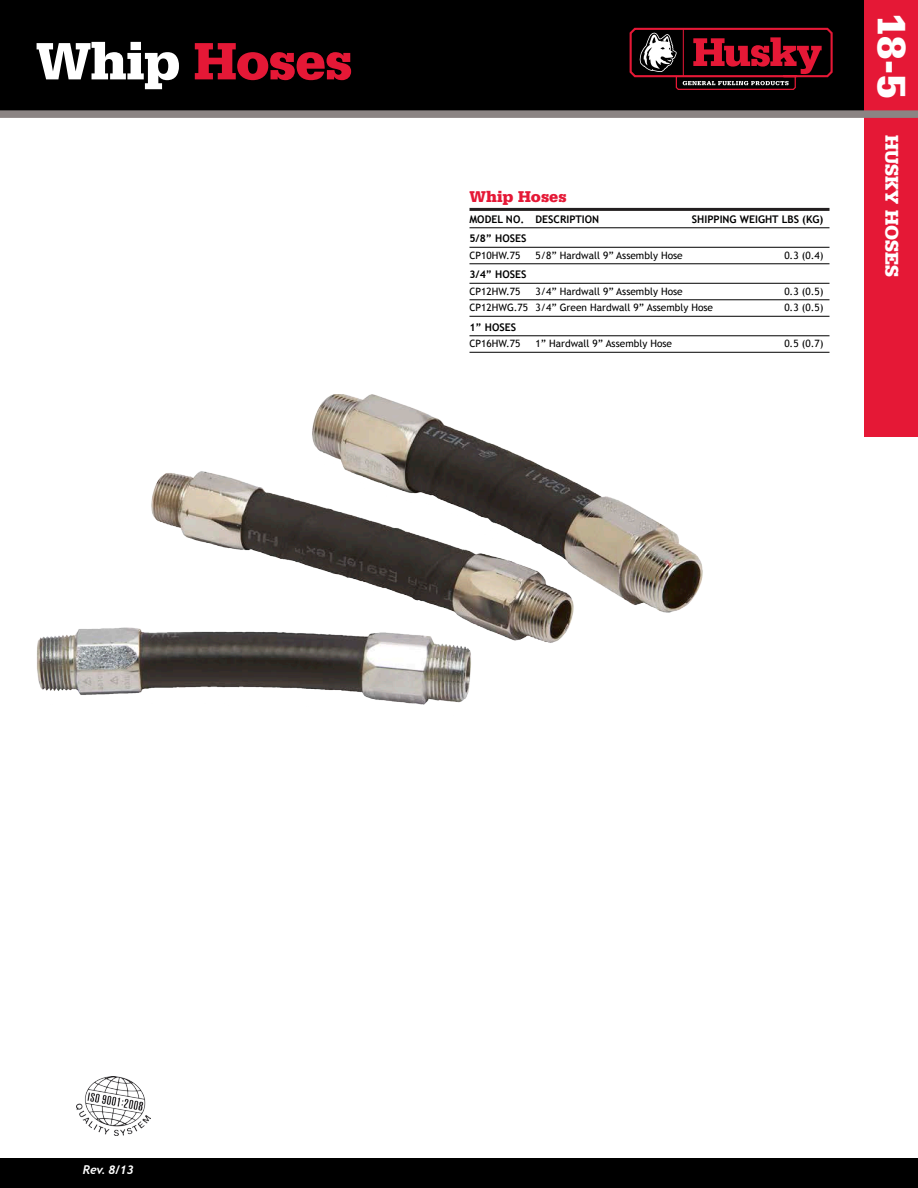
<style>
.page{position:relative;width:918px;height:1188px;background:#fff}
.page>*{position:absolute;margin:0;border:0;box-sizing:border-box;transform-origin:0 0}
.t1{font:900 55.5px "Serifa";letter-spacing:-.02em;color:#e51836}
.t2{font:900 42px "Serifa";color:#fff}
.t3{font:900 19.5px "Serifa";color:#fff}
.tablehead_-_Red{font:900 16.5px "Serifa";color:#e51836}
.Revision{font:italic 700 12px "Trebuchet";color:#fff}
.table1_Head_-_Black{font:700 10.5px "Trebuchet MS";color:#000}
.table_1{font:10.2px "Trebuchet MS";color:#000}
.s1{color:#fff}
</style>
<div class="page">
<div style="left:0;top:0;width:864px;height:110px;background:#000"></div>
<div style="left:864px;top:110px;width:54px;height:326px;background:#e51836"></div>
<div style="left:864px;top:0;width:54px;height:114px;background:#e51836"></div>
<div style="left:0;top:1158px;width:918px;height:30px;background:#000"></div>
<div style="left:0;top:110px;width:918px;height:8px;background:#8b8483"></div>
<svg style="left:629px;top:27px;width:205px;height:64px;background:#4b161e"></svg>
<hr style="left:470px;top:208px;width:360px;height:3px;background:#231f20">
<hr style="left:470px;top:227px;width:360px;height:1px;background:#000">
<hr style="left:470px;top:247px;width:360px;height:1px;background:#000">
<hr style="left:470px;top:263px;width:360px;height:1px;background:#000">
<hr style="left:470px;top:283px;width:360px;height:1px;background:#000">
<hr style="left:470px;top:299px;width:360px;height:1px;background:#000">
<hr style="left:470px;top:316px;width:360px;height:1px;background:#000">
<hr style="left:470px;top:335px;width:360px;height:1px;background:#000">
<hr style="left:470px;top:352px;width:360px;height:1px;background:#000">
<img style="left:76px;top:1076px;width:75px;height:60px">
<img style="left:37px;top:395px;width:666px;height:310px">
<p class="t1" style="left:36px;top:29px;width:318px"><span class="s1">Whip</span> Hoses</p>
<p class="tablehead_-_Red" style="left:470px;top:187px;width:99px">Whip Hoses</p>
<p class="table1_Head_-_Black" style="left:470px;top:213px;width:131px">MODEL NO. DESCRIPTION</p>
<p class="table1_Head_-_Black" style="left:692px;top:213px;width:133px">SHIPPING WEIGHT LBS (KG)</p>
<p class="table1_Head_-_Black" style="left:470px;top:232px;width:58px">5/8” HOSES</p>
<p class="table_1" style="left:470px;top:249px;width:52px">CP10HW.75</p>
<p class="table_1" style="left:536px;top:249px;width:149px">5/8” Hardwall 9” Assembly Hose</p>
<p class="table_1" style="left:784px;top:249px;width:41px">0.3 (0.4)</p>
<p class="table1_Head_-_Black" style="left:470px;top:268px;width:58px">3/4” HOSES</p>
<p class="table_1" style="left:470px;top:285px;width:52px">CP12HW.75</p>
<p class="table_1" style="left:536px;top:285px;width:149px">3/4” Hardwall 9” Assembly Hose</p>
<p class="table_1" style="left:784px;top:285px;width:41px">0.3 (0.5)</p>
<p class="table_1" style="left:470px;top:302px;width:245px">CP12HWG.75 3/4” Green Hardwall 9” Assembly Hose</p>
<p class="table_1" style="left:784px;top:302px;width:41px">0.3 (0.5)</p>
<p class="table1_Head_-_Black" style="left:470px;top:321px;width:48px">1” HOSES</p>
<p class="table_1" style="left:470px;top:338px;width:52px">CP16HW.75</p>
<p class="table_1" style="left:536px;top:338px;width:138px">1” Hardwall 9” Assembly Hose</p>
<p class="table_1" style="left:784px;top:338px;width:41px">0.5 (0.7)</p>
<p class="t2" style="left:916px;top:13px;width:86px;rotate:90deg">18-5</p>
<p class="t3" style="left:903px;top:135px;width:143px;rotate:90deg">HUSKY HOSES</p>
<p class="Revision" style="left:83px;top:1162px;width:52px">Rev. 8/13</p>
</div>
